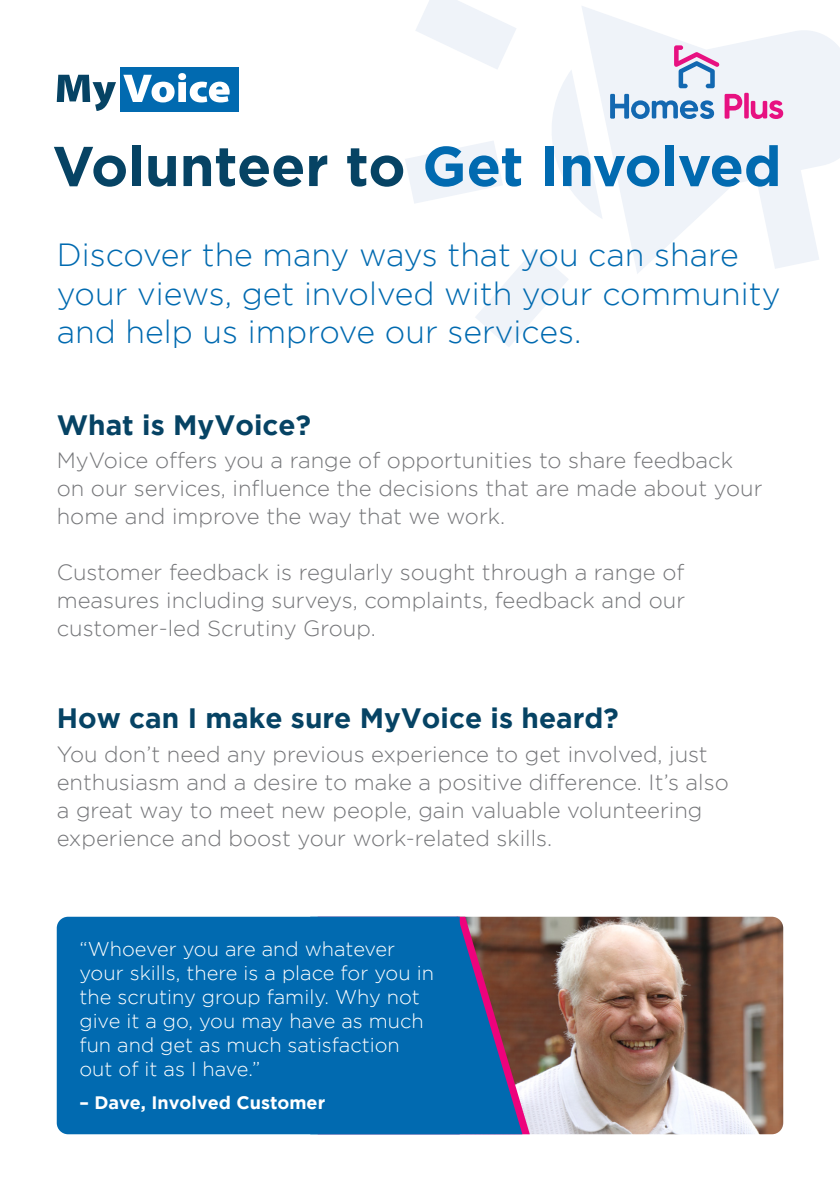
<style>
.page{position:relative;width:840px;height:1191px;background:#fff}
.page>*{position:absolute;margin:0;border:0;box-sizing:border-box;transform-origin:0 0}
.t1{font:700 56px "Gotham";letter-spacing:-.005em;color:#064364}
.t2{font:300 32px/38.4px "Gotham";color:#016ab0}
.t3{font:700 28px "Gotham";color:#064364}
.Body{font:300 22px/28px "Gotham";color:#757679}
.t4{font:300 20px/24px "Gotham";color:#fff}
.Quote__Credit{font:700 18px "Gotham";color:#fff}
.s1{color:#016ab0}
</style>
<div class="page">
<img style="left:529px;top:916px;width:253px;height:218px">
<svg style="left:405px;top:0;width:434px;height:347px"></svg>
<svg style="left:522px;top:916px;width:7px;height:218px;background:#8d5e59"></svg>
<svg style="left:459px;top:916px;width:63px;height:218px;background:#46537c"></svg>
<div style="left:57px;top:916px;width:402px;height:218px;background:#016ab0"></div>
<div style="left:120px;top:67px;width:118px;height:45px;background:#016ab0"></div>
<svg style="left:57px;top:75px;width:59px;height:36px"></svg>
<svg style="left:123px;top:73px;width:106px;height:29px"></svg>
<svg style="left:673px;top:45px;width:46px;height:43px"></svg>
<svg style="left:743px;top:93px;width:5px;height:25px"></svg>
<svg style="left:750px;top:100px;width:32px;height:19px"></svg>
<svg style="left:609px;top:94px;width:104px;height:25px"></svg>
<svg style="left:724px;top:94px;width:17px;height:25px"></svg>
<p class="t1" style="left:52px;top:134px;width:730px">Volunteer to <span class="s1">Get Involved</span></p>
<p class="t2" style="left:57px;top:235px;width:724px">Discover the many ways that you can share your views, get involved with your community and help us improve our services.</p>
<h2 class="t3" style="left:57px;top:408px;width:255px">What is MyVoice?</h2>
<p class="Body" style="left:57px;top:446px;width:707px">MyVoice offers you a range of opportunities to share feedback on our services, influence the decisions that are made about your home and improve the way that we work.</p>
<p class="Body" style="left:57px;top:558px;width:629px;text-align:justify">Customer feedback is regularly sought through a range of measures including surveys, complaints, feedback and our customer-led Scrutiny Group.</p>
<h2 class="t3" style="left:57px;top:702px;width:563px">How can I make sure MyVoice is heard?</h2>
<p class="Body" style="left:57px;top:739px;width:673px">You don’t need any previous experience to get involved, just enthusiasm and a desire to make a positive difference. It’s also a great way to meet new people, gain valuable volunteering experience and boost your work-related skills.</p>
<p class="t4" style="left:79px;top:937px;width:356px">“Whoever you are and whatever your skills, there is a place for you in the scrutiny group family. Why not give it a go, you may have as much fun and get as much satisfaction out of it as I have.”</p>
<p class="Quote__Credit" style="left:79px;top:1092px;width:247px">– Dave, Involved Customer</p>
</div>
